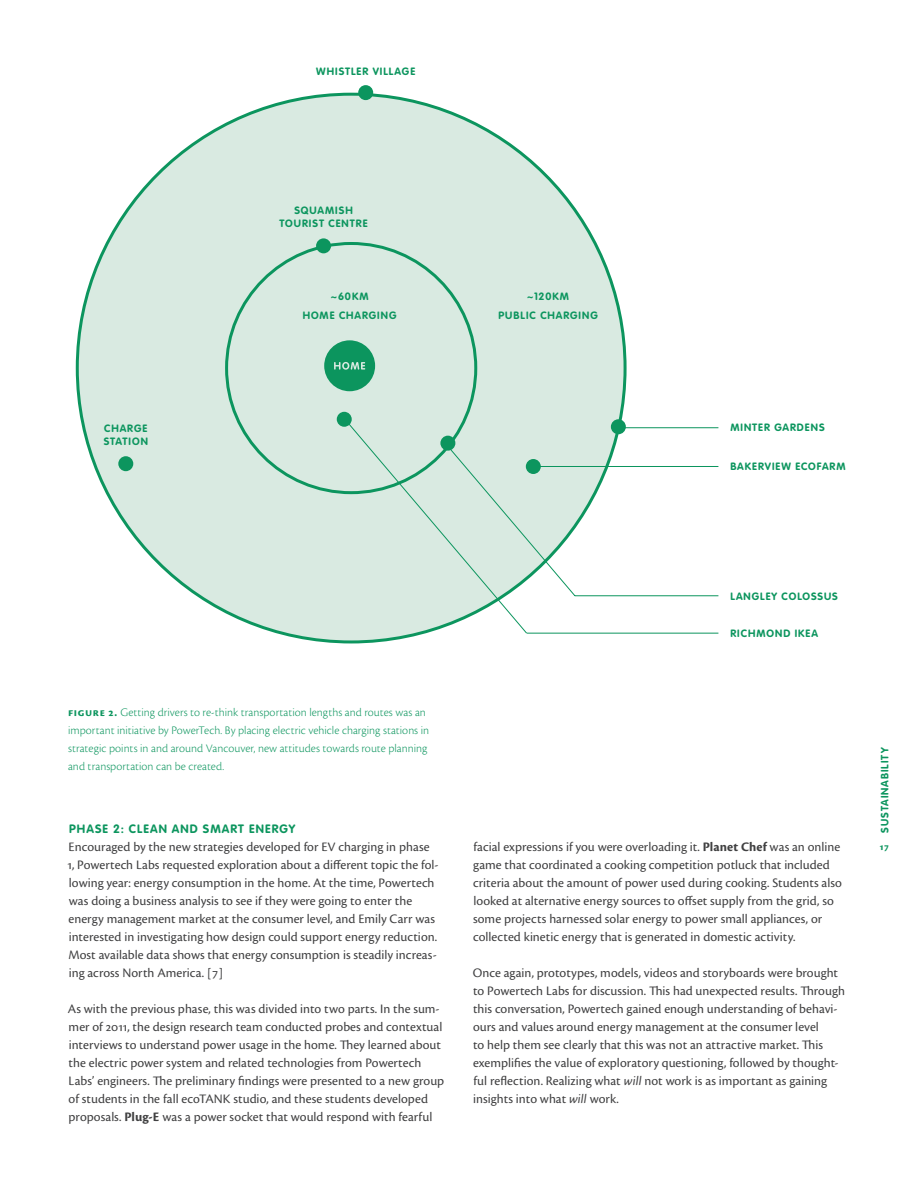
<style>
.page{position:relative;width:918px;height:1188px;background:#fff}
.page>*{position:absolute;margin:0;border:0;box-sizing:border-box;transform-origin:0 0}
.t1{font:13.5px/18px "Cronos Pro";color:#404041}
.t2{font:300 12px/18px "Cronos Pro";letter-spacing:.005em;color:#0c955e}
.t3{font:700 12px "VAG Rounded";letter-spacing:.09em;color:#0c955e}
.t4{font:700 10.5px "VAG Rounded";letter-spacing:.095em;color:#0c955e}
.t5{font:700 10.5px "Cronos Pro";color:#0c955e}
.s1{font-weight:700}
.s2{font-style:italic}
</style>
<div class="page">
<div style="left:358px;top:85px;width:15px;height:15px;background:#0c955e;border-radius:50%"></div>
<svg style="left:628px;top:427px;width:91px;height:207px"></svg>
<svg style="left:75px;top:91px;width:553px;height:553px"></svg>
<p class="t4" style="left:316px;top:65px;width:101px">WHISTLER VILLAGE</p>
<p class="t4" style="left:104px;top:422px;width:45px">CHARGE</p>
<p class="t4" style="left:104px;top:435px;width:46px">STATION</p>
<p class="t4" style="left:294px;top:205px;width:60px">SQUAMISH</p>
<p class="t4" style="left:279px;top:217px;width:90px">TOURIST CENTRE</p>
<p class="t4" style="left:331px;top:290px;width:39px">~60KM</p>
<p class="t4" style="left:527px;top:290px;width:43px">~120KM</p>
<p class="t4" style="left:303px;top:310px;width:95px">HOME CHARGING</p>
<p class="t4" style="left:498px;top:310px;width:101px">PUBLIC CHARGING</p>
<p class="t4" style="left:730px;top:421px;width:96px">MINTER GARDENS</p>
<p class="t4" style="left:730px;top:460px;width:117px">BAKERVIEW ECOFARM</p>
<p class="t2" style="left:68px;top:703px;width:363px"><span class="s1">Figure 2.</span> Getting drivers to re-think transportation lengths and routes was an important initiative by PowerTech. By placing electric vehicle charging stations in strategic points in and around Vancouver, new attitudes towards route planning and transportation can be created.</p>
<p class="t3" style="left:69px;top:821px;width:228px">PHASE 2: CLEAN AND SMART ENERGY</p>
<p class="t1" style="left:68px;top:837px;width:372px">Encouraged by the new strategies developed for EV charging in phase 1, Powertech Labs requested exploration about a different topic the fol&shy;lowing year: energy consumption in the home. At the time, Powertech was doing a business analysis to see if they were going to enter the energy management market at the consumer level, and Emily Carr was interested in investigating how design could support energy reduction.<br>Most available data shows that energy consumption is steadily increas&shy;ing across North America. [7]</p>
<p class="t1" style="left:68px;top:999px;width:378px">As with the previous phase, this was divided into two parts. In the sum&shy;mer of 2011, the design research team conducted probes and contextual interviews to understand power usage in the home. They learned about the electric power system and related technologies from Powertech Labs’ engineers. The preliminary findings were presented to a new group of students in the fall ecoTANK studio, and these students developed proposals. <span class="s1">Plug-E</span> was a power socket that would respond with fearful</p>
<p class="t4" style="left:730px;top:590px;width:109px">LANGLEY COLOSSUS</p>
<p class="t4" style="left:730px;top:627px;width:89px">RICHMOND IKEA</p>
<p class="t1" style="left:473px;top:837px;width:370px">facial expressions if you were overloading it. <span class="s1">Planet Chef</span> was an online game that coordinated a cooking competition potluck that included criteria about the amount of power used during cooking. Students also looked at alternative energy sources to offset supply from the grid, so some projects harnessed solar energy to power small appliances, or collected kinetic energy that is generated in domestic activity.</p>
<p class="t1" style="left:473px;top:963px;width:374px">Once again, prototypes, models, videos and storyboards were brought to Powertech Labs for discussion. This had unexpected results. Through this conversation, Powertech gained enough understanding of behavi-</p>
<p class="t1" style="left:473px;top:1017px;width:367px">ours and values around energy management at the consumer level<br>to help them see clearly that this was not an attractive market. This exemplifies the value of exploratory questioning, followed by thought&shy;ful reflection. Realizing what <span class="s2">will</span> not work is as important as gaining insights into what <span class="s2">will</span> work.</p>
<p class="t4" style="left:878px;top:832px;width:87px;rotate:-90deg">SUSTAINABILITY</p>
<p class="t5" style="left:880px;top:841px;width:10px">17</p>
</div>
